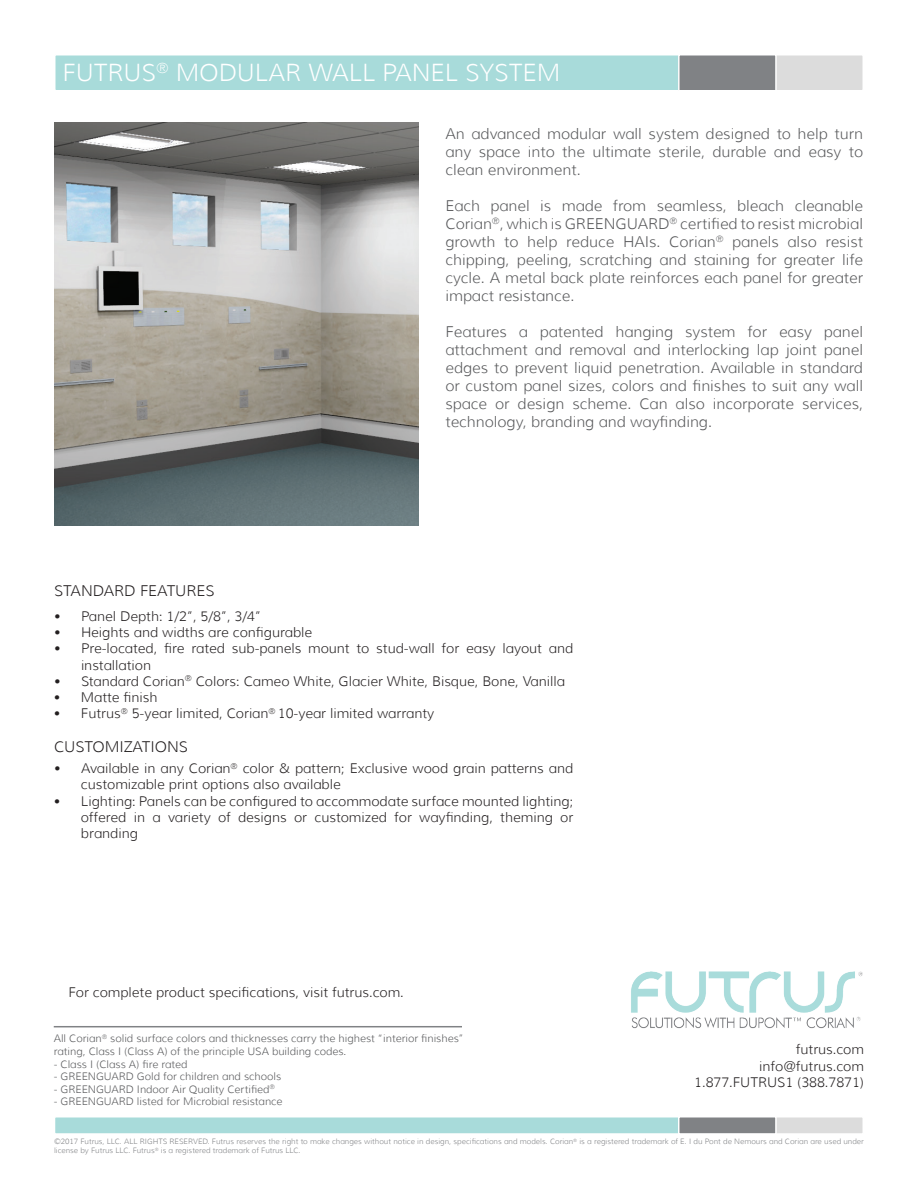
<style>
.page{position:relative;width:918px;height:1188px;background:#fff}
.page>*{position:absolute;margin:0;border:0;box-sizing:border-box;transform-origin:0 0}
.t1{font:300 24px "Muli";color:#fff}
.t2{font:300 15px/18px "Muli";color:#57585a;text-align:justify}
.t3{font:300 15px "Muli";color:#231f20}
.t4{font:300 13.5px/16.2px "Muli";color:#231f20}
.t5{font:300 10.5px/12.6px "Muli";color:#57585a}
.t6{font:300 7.5px/9px "Muli";color:#808285}
</style>
<div class="page">
<div style="left:751px;top:55px;width:112px;height:36px;background:#dcdcdc;border-radius:2px"></div>
<div style="left:750px;top:54px;width:114px;height:38px;border:2px solid #fff;border-radius:2px"></div>
<div style="left:55px;top:55px;width:683px;height:36px;background:#a8dbda;border-radius:2px"></div>
<div style="left:54px;top:54px;width:685px;height:38px;border:2px solid #fff;border-radius:2px"></div>
<div style="left:679px;top:55px;width:97px;height:36px;background:#808285"></div>
<div style="left:678px;top:54px;width:99px;height:38px;border:2px solid #fff"></div>
<div style="left:751px;top:1117px;width:112px;height:17px;background:#dcdcdc;border-radius:2px"></div>
<div style="left:750px;top:1116px;width:114px;height:19px;border:2px solid #fff;border-radius:2px"></div>
<div style="left:55px;top:1117px;width:683px;height:17px;background:#a8dbda;border-radius:2px"></div>
<div style="left:54px;top:1116px;width:685px;height:19px;border:2px solid #fff;border-radius:2px"></div>
<div style="left:678px;top:1116px;width:99px;height:19px;background:#808285;border:2px solid #fff"></div>
<img style="left:54px;top:122px;width:364px;height:404px">
<hr style="left:54px;top:1026px;width:408px;height:1px;background:#808285">
<img style="left:631px;top:971px;width:232px;height:58px">
<h1 class="t1" style="left:63px;top:58px;width:499px">FUTRUS<sup>®</sup> MODULAR WALL PANEL SYSTEM</h1>
<p class="t2" style="left:446px;top:124px;width:419px">An advanced modular wall system designed to help turn any space into the ultimate sterile, durable and easy to clean environment.</p>
<p class="t2" style="left:445px;top:196px;width:419px">Each panel is made from seamless, bleach cleanable Corian<sup>®</sup>, which is GREENGUARD<sup>®</sup> certified to resist microbial growth to help reduce HAIs. Corian<sup>®</sup> panels also resist chipping, peeling, scratching and staining for greater life cycle. A metal back plate reinforces each panel for greater impact resistance.</p>
<p class="t2" style="left:446px;top:322px;width:419px">Features a patented hanging system for easy panel attachment and removal and interlocking lap joint panel edges to prevent liquid penetration. Available in standard or custom panel sizes, colors and finishes to suit any wall space or design scheme. Can also incorporate services, technology, branding and wayfinding.</p>
<p class="t3" style="left:54px;top:581px;width:162px">STANDARD FEATURES</p>
<p class="t4" style="left:54px;top:608px;width:209px">• Panel Depth: 1/2”, 5/8”, 3/4”</p>
<p class="t4" style="left:54px;top:624px;width:260px">• Heights and widths are configurable</p>
<p class="t4" style="left:81px;top:641px;width:494px;text-indent:-27px">• Pre-located, fi re rated sub-panels mount to stud-wall for easy layout and installation</p>
<p class="t4" style="left:54px;top:673px;width:512px">• Standard Corian<sup>®</sup> Colors: Cameo White, Glacier White, Bisque, Bone, Vanilla</p>
<p class="t4" style="left:54px;top:689px;width:105px">• Matte finish</p>
<p class="t4" style="left:54px;top:705px;width:382px">• Futrus<sup>®</sup> 5-year limited, Corian<sup>®</sup> 10-year limited warranty</p>
<p class="t3" style="left:54px;top:738px;width:135px">CUSTOMIZATIONS</p>
<p class="t4" style="left:81px;top:760px;width:494px;text-indent:-27px">• Available in any Corian<sup>®</sup> color &amp; pattern; Exclusive wood grain patterns and customizable print options also available</p>
<p class="t4" style="left:81px;top:793px;width:494px;text-align:justify;text-indent:-27px">• Lighting: Panels can be configured to accommodate surface mounted lighting; offered in a variety of designs or customized for wayfi nding, theming or branding</p>
<p class="t4" style="left:68px;top:984px;width:337px">For complete product specifications, visit futrus.com.</p>
<p class="t5" style="left:54px;top:1032px;width:412px">All Corian<sup>®</sup> solid surface colors and thicknesses carry the highest “interior fi nishes” rating, Class I (Class A) of the principle USA building codes.</p>
<p class="t5" style="left:54px;top:1058px;width:135px">- Class I (Class A) fi re rated</p>
<p class="t5" style="left:54px;top:1070px;width:229px">- GREENGUARD Gold for children and schools</p>
<p class="t5" style="left:54px;top:1083px;width:223px">- GREENGUARD Indoor Air Quality Certified<sup>®</sup></p>
<p class="t5" style="left:54px;top:1095px;width:230px">- GREENGUARD listed for Microbial resistance</p>
<p class="t4" style="left:694px;top:1042px;width:171px;text-align:right">futrus.com info@futrus.com<br>1.877.FUTRUS1 (388.7871)</p>
<p class="t6" style="left:54px;top:1137px;width:811px">©2017 Futrus, LLC. ALL RIGHTS RESERVED. Futrus reserves the right to make changes without notice in design, specifications and models. Corian<sup>®</sup> is a registered trademark of E. I du Pont de Nemours and Corian are used under license by Futrus LLC. Futrus<sup>®</sup> is a registered trademark of Futrus LLC.</p>
</div>
